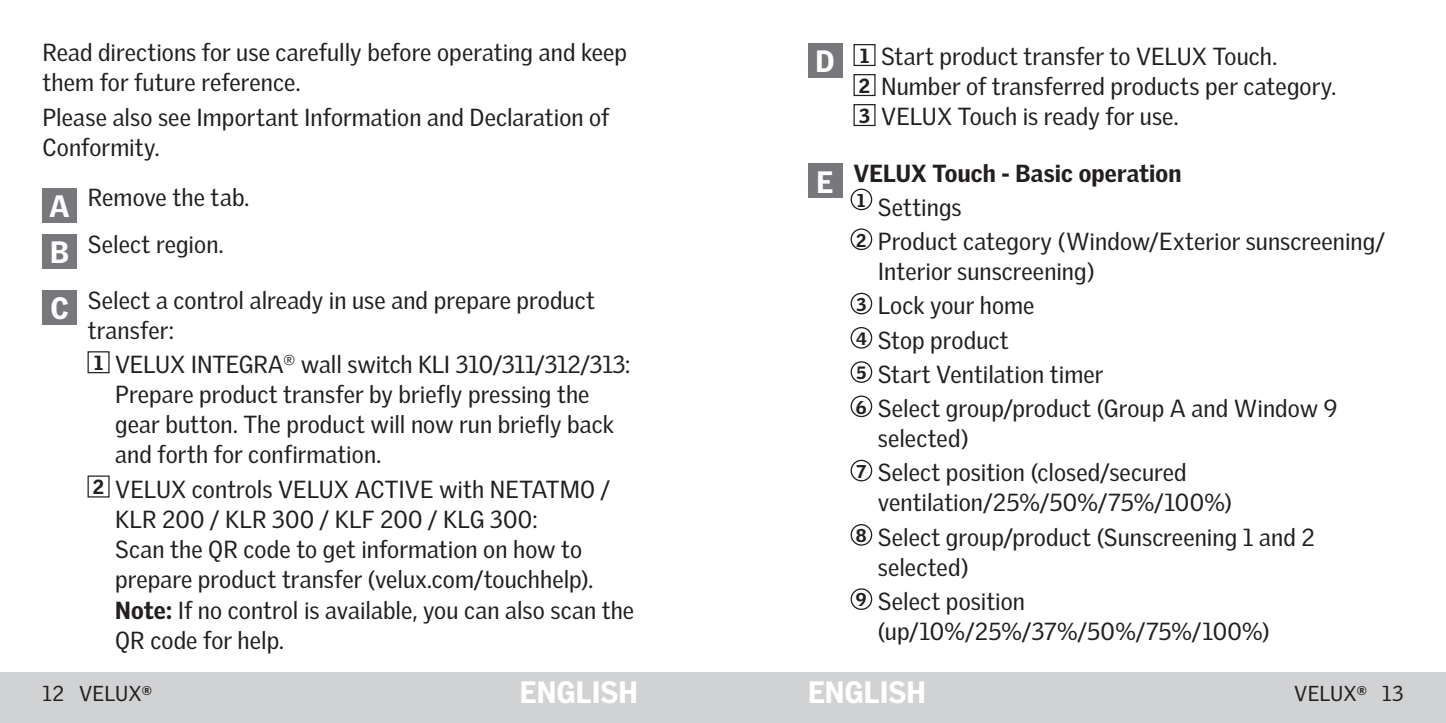
<style>
.page{position:relative;width:1446px;height:723px;background:#fff}
.page>*{position:absolute;margin:0;border:0;box-sizing:border-box;transform-origin:0 0}
.t1{font:900 30px "Velux Gothic";color:#fff}
.t2{font:24px/34.2px "Velux Gothic";letter-spacing:.005em;color:#231f20}
.t3{font:21px "Velux Gothic";letter-spacing:.005em;color:#231f20}
.s1{font-weight:900;font-size:30px;color:#fff}
.s2{font-weight:900;font-size:19.8px}
.s3{font-weight:900}
.s4{font-weight:900;font-size:18px}
</style>
<div class="page">
<div style="left:0;top:672px;width:765px;height:51px;background:#d1d2d4"></div>
<div style="left:680px;top:672px;width:766px;height:51px;background:#d1d2d4"></div>
<div style="left:43px;top:188px;width:34px;height:34px;background:#76787b"></div>
<div style="left:43px;top:234px;width:34px;height:34px;background:#76787b"></div>
<div style="left:43px;top:290px;width:34px;height:34px;background:#76787b"></div>
<div style="left:88px;top:351px;width:22px;height:22px;border:1px solid #231f20"></div>
<div style="left:88px;top:475px;width:22px;height:22px;border:1px solid #231f20"></div>
<div style="left:808px;top:43px;width:34px;height:34px;background:#76787b"></div>
<div style="left:853px;top:44px;width:22px;height:22px;border:1px solid #231f20"></div>
<div style="left:853px;top:74px;width:22px;height:22px;border:1px solid #231f20"></div>
<div style="left:853px;top:104px;width:22px;height:22px;border:1px solid #231f20"></div>
<div style="left:808px;top:164px;width:34px;height:34px;background:#76787b"></div>
<div style="left:850px;top:189px;width:22px;height:21px;border:1px solid #231f20;border-radius:50%"></div>
<div style="left:850px;top:228px;width:22px;height:22px;border:1px solid #231f20;border-radius:50%"></div>
<div style="left:850px;top:293px;width:22px;height:21px;border:1px solid #231f20;border-radius:50%"></div>
<div style="left:850px;top:327px;width:22px;height:22px;border:1px solid #231f20;border-radius:50%"></div>
<div style="left:850px;top:361px;width:22px;height:22px;border:1px solid #231f20;border-radius:50%"></div>
<div style="left:850px;top:395px;width:22px;height:22px;border:1px solid #231f20;border-radius:50%"></div>
<div style="left:850px;top:460px;width:22px;height:21px;border:1px solid #231f20;border-radius:50%"></div>
<div style="left:850px;top:524px;width:22px;height:22px;border:1px solid #231f20;border-radius:50%"></div>
<div style="left:850px;top:588px;width:22px;height:22px;border:1px solid #231f20;border-radius:50%"></div>
<p class="t2" style="left:43px;top:36px;width:586px;line-height:30px">Read directions for use carefully before operating and keep them for future reference.</p>
<p class="t2" style="left:43px;top:100px;width:568px;line-height:30px">Please also see Important Information and Declaration of<br>Conformity.</p>
<p class="t2" style="left:49px;top:171px;width:202px;line-height:47.4px"><span class="s1">A</span> Remove the tab.<br><span class="s1">B</span> Select region.</p>
<p class="t2" style="left:88px;top:283px;width:508px;line-height:30px;text-indent:-38px"><span class="s1">C</span> Select a control already in use and prepare product transfer:</p>
<p class="t2" style="left:115px;top:347px;width:517px;line-height:30px;text-indent:-21px"><span class="s2">1</span> VELUX INTEGRA<sup>®</sup> wall switch KLI 310/311/312/313:<br>Prepare product transfer by briefly pressing the gear button. The product will now run briefly back and forth for confirmation.</p>
<p class="t2" style="left:115px;top:471px;width:521px;line-height:30.3px;text-indent:-22px"><span class="s2">2</span> VELUX controls VELUX ACTIVE with NETATMO / KLR 200 / KLR 300 / KLF 200 / KLG 300:<br>Scan the QR code to get information on how to prepare product transfer (velux.com/touchhelp).<br><span class="s3">Note:</span> If no control is available, you can also scan the QR code for help.</p>
<p class="t2" style="left:859px;top:39px;width:479px;line-height:30px;text-indent:-43px"><span class="s1">D</span> <span class="s2">1</span> Start product transfer to VELUX Touch.<br><span class="s2">2</span> Number of transferred products per category.<br><span class="s2">3</span> VELUX Touch is ready for use.</p>
<p class="t2" style="left:856px;top:154px;width:530px;text-indent:-40px"><span class="s1">E</span> <span class="s3">VELUX Touch - Basic operation<br></span><sup>1</sup> Settings<br><span class="s4">2</span> Product category (Window/Exterior sunscreening/</p>
<p class="t2" style="left:856px;top:252px;width:483px;text-indent:22px">Interior sunscreening)<br><span class="s4">3</span> Lock your home<br><sup>4</sup> Stop product<br><sup>5</sup> Start Ventilation timer<br><span class="s4">6</span> Select group/product (Group A and Window 9</p>
<p class="t2" style="left:856px;top:419px;width:332px;text-indent:21px">selected)<br><span class="s4">7</span> Select position (closed/secured</p>
<p class="t2" style="left:856px;top:483px;width:460px;text-indent:22px">ventilation/25%/50%/75%/100%)<br><span class="s4">8</span> Select group/product (Sunscreening 1 and 2</p>
<p class="t2" style="left:856px;top:548px;width:171px;text-indent:22px">selected)<br><span class="s4">9</span> Select position</p>
<p class="t2" style="left:878px;top:612px;width:393px">(up/10%/25%/37%/50%/75%/100%)</p>
<p class="t1" style="left:520px;top:669px;width:119px">ENGLISH</p>
<p class="t1" style="left:808px;top:669px;width:119px">ENGLISH</p>
<p class="t3" style="left:1382px;top:678px;width:23px">13</p>
<p class="t3" style="left:43px;top:678px;width:111px">12 VELUX<sup>®</sup></p>
<p class="t3" style="left:1294px;top:678px;width:74px">VELUX<sup>®</sup></p>
</div>
